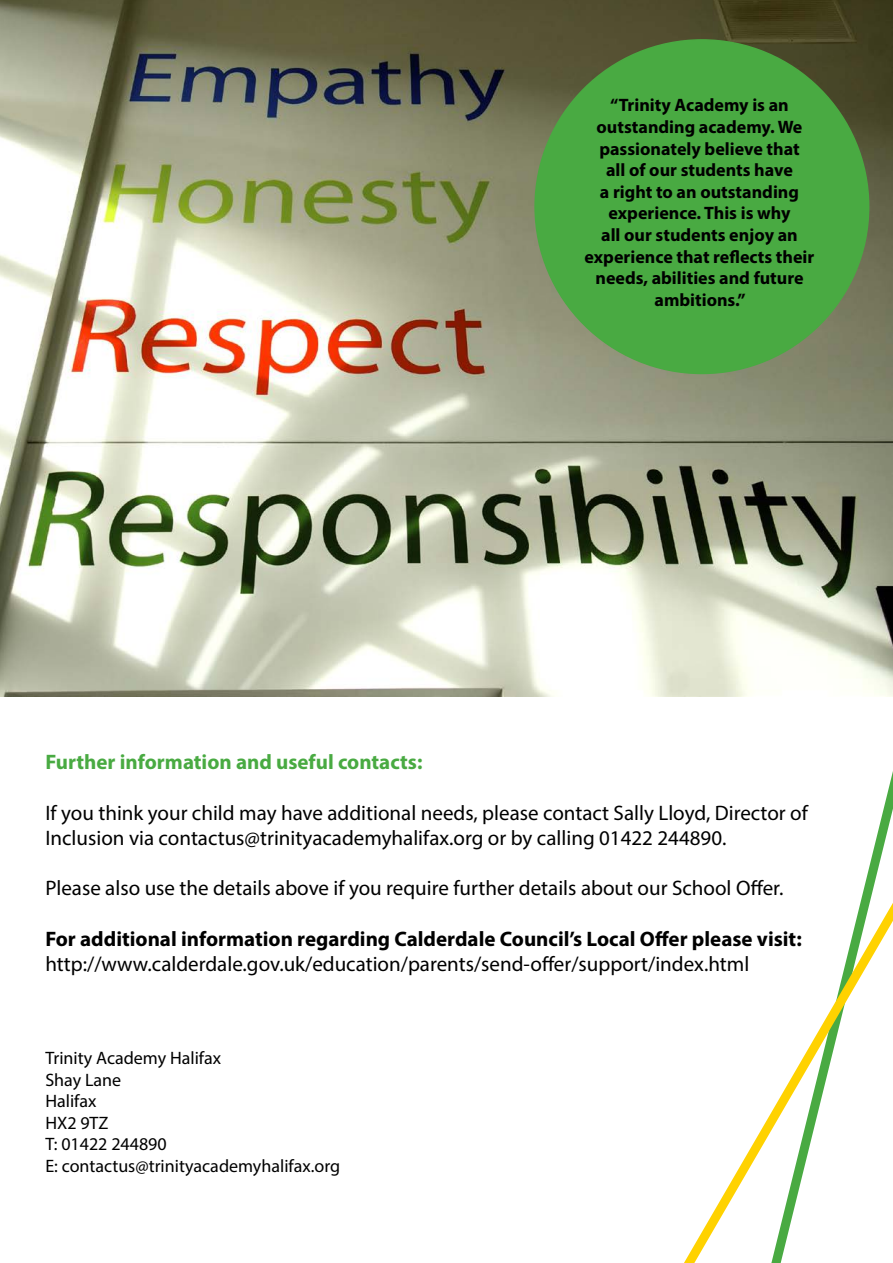
<style>
.page{position:relative;width:893px;height:1263px;background:#fff}
.page>*{position:absolute;margin:0;border:0;box-sizing:border-box;transform-origin:0 0}
.t1{font:21px/25.2px "Myriad Pro";color:#000}
.t2{font:700 21px "Myriad Pro";color:#000}
.t3{font:700 21px "Myriad Pro";color:#49aa42}
.t4{font:700 18px/21.6px "Myriad Pro";color:#000;text-align:center}
.t5{font:18px/21.6px "Myriad Pro";color:#000}
</style>
<div class="page">
<img style="left:0;top:0;width:893px;height:697px">
<svg style="left:684px;top:784px;width:209px;height:479px"></svg>
<div style="left:535px;top:40px;width:334px;height:333px;background:#49aa42;border-radius:50%"></div>
<p class="t4" style="left:585px;top:94px;width:231px">“Trinity Academy is an outstanding academy. We passionately believe that<br>all of our students have<br>a right to an outstanding experience. This is why<br>all our students enjoy an experience that reflects their needs, abilities and future ambitions.”</p>
<p class="t3" style="left:45px;top:748px;width:379px">Further information and useful contacts:</p>
<p class="t1" style="left:45px;top:799px;width:764px">If you think your child may have additional needs, please contact Sally Lloyd, Director of<br>Inclusion via contactus@trinityacademyhalifax.org or by calling 01422 244890.</p>
<p class="t1" style="left:45px;top:875px;width:739px">Please also use the details above if you require further details about our School Offer.</p>
<p class="t2" style="left:45px;top:925px;width:758px">For additional information regarding Calderdale Council’s Local Offer please visit:</p>
<p class="t1" style="left:45px;top:951px;width:705px">http://www.calderdale.gov.uk/education/parents/send-offer/support/index.html</p>
<p class="t5" style="left:45px;top:1047px;width:296px">Trinity Academy Halifax<br>Shay Lane<br>Halifax<br>HX2 9TZ<br>T: 01422 244890<br>E: contactus@trinityacademyhalifax.org</p>
</div>
